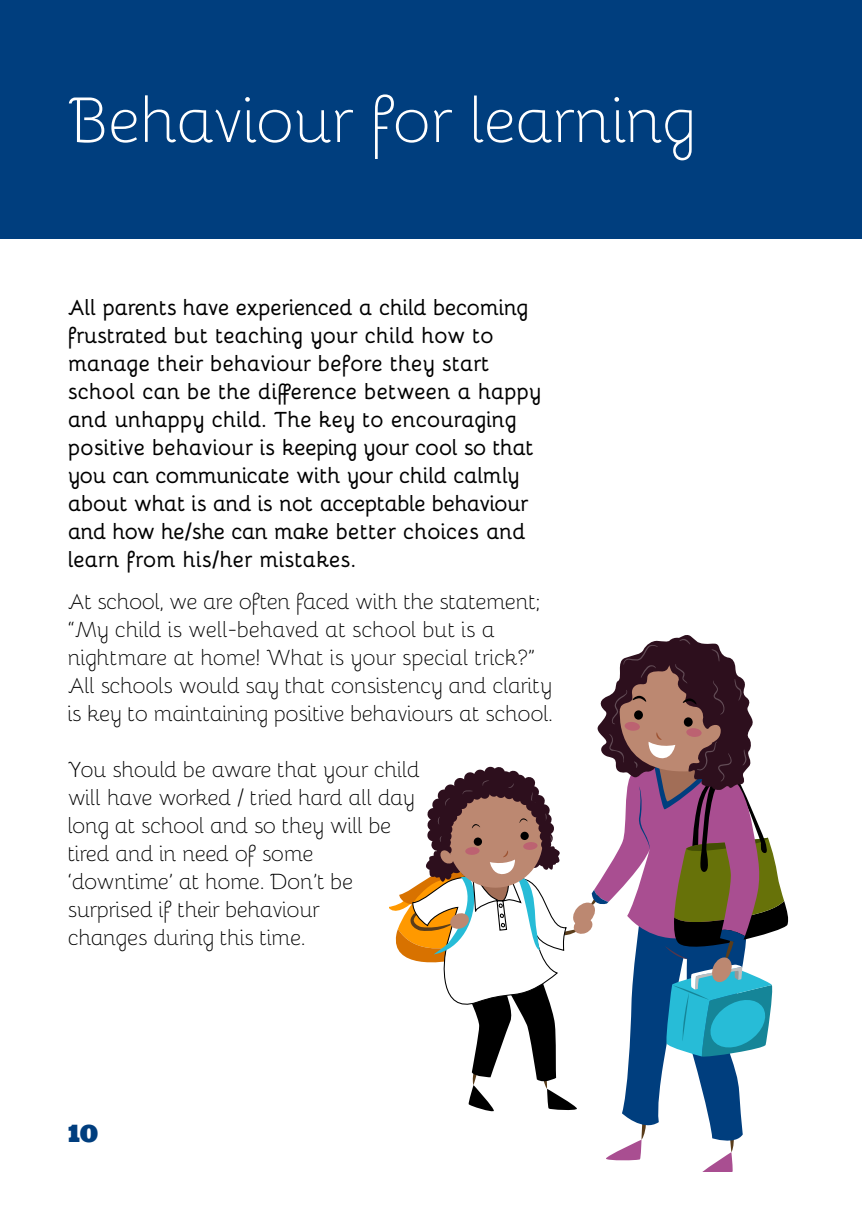
<style>
.page{position:relative;width:862px;height:1214px;background:#fff}
.page>*{position:absolute;margin:0;border:0;box-sizing:border-box;transform-origin:0 0}
.t1{font:300 64px "Bellota";letter-spacing:-.025em;color:#fff}
.t2{font:24px "Ultra";color:#003e7e}
.t3{font:300 22px/28px "Bellota";letter-spacing:-.02em;color:#000}
.t4{font:700 22px/28px "Bellota";letter-spacing:-.025em;color:#000}
</style>
<div class="page">
<div style="left:0;top:0;width:862px;height:238px;background:#003e7e"></div>
<svg style="left:389px;top:635px;width:400px;height:536px"></svg>
<h1 class="t1" style="left:68px;top:70px;width:630px">Behaviour for learning</h1>
<p class="t4" style="left:68px;top:291px;width:475px">All parents have experienced a child becoming frustrated but teaching your child how to manage their behaviour before they start school can be the difference between a happy and unhappy child. The key to encouraging positive behaviour is keeping your cool so that you can communicate with your child calmly about what is and is not acceptable behaviour and how he/she can make better choices and learn from his/her mistakes.</p>
<p class="t3" style="left:68px;top:586px;width:486px">At school, we are often faced with the statement; “My child is well-behaved at school but is a nightmare at home! What is your special trick?” All schools would say that consistency and clarity is key to maintaining positive behaviours at school.</p>
<p class="t3" style="left:68px;top:754px;width:354px">You should be aware that your child will have worked / tried hard all day long at school and so they will be tired and in need of some ‘downtime’ at home. Don’t be surprised if their behaviour<br>changes during this time.</p>
<p class="t2" style="left:68px;top:1117px;width:32px">10</p>
</div>
